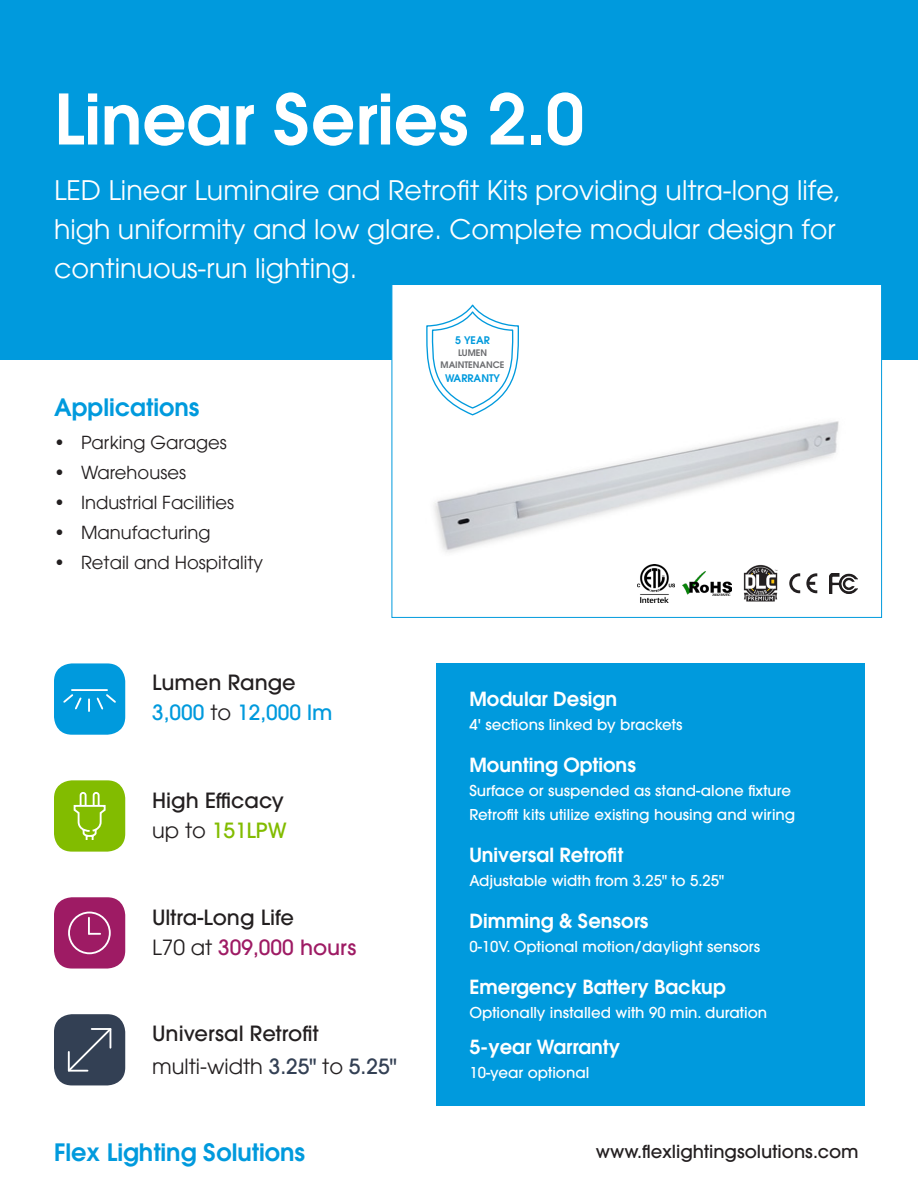
<style>
.page{position:relative;width:918px;height:1188px;background:#fff}
.page>*{position:absolute;margin:0;border:0;box-sizing:border-box;transform-origin:0 0}
.t1{font:600 69px "ITC Avant Garde Pro";color:#fff}
.t2{font:27px/39px "ITC Avant Garde Pro";color:#fff}
.t3{font:600 24px "ITC Avant Garde Pro";color:#009add}
.t4{font:500 21px/30px "ITC Avant Garde Pro";color:#231f20}
.t5{font:500 21px "ITC Avant Garde Pro";color:#009add}
.t6{font:500 21px "ITC Avant Garde Pro";color:#82bc00}
.t7{font:600 19.5px "ITC Avant Garde Pro";color:#fff}
.t8{font:18px "ITC Avant Garde Pro";color:#231f20}
.t9{font:500 18px "ITC Avant Garde Pro";color:#231f20}
.t10{font:500 15px/24px "ITC Avant Garde Pro";color:#fff}
.t11{font:600 10.5px "ITC Avant Garde Pro";color:#009add}
.t12{font:600 9px "ITC Avant Garde Pro";color:#6c6d70}
.s1{font-weight:400;color:#231f20}
.s2{font-weight:400}
.s3{color:#9e1b64}
.s4{color:#334054}
</style>
<div class="page">
<div style="left:0;top:0;width:918px;height:360px;background:#009add"></div>
<div style="left:391px;top:284px;width:491px;height:334px;background:#fff;border:1px solid #009add"></div>
<img style="left:433px;top:421px;width:406px;height:144px">
<div style="left:436px;top:663px;width:429px;height:443px;background:#009add"></div>
<div style="left:54px;top:897px;width:71px;height:72px;background:#9e1b64;border-radius:18px"></div>
<div style="left:68px;top:912px;width:43px;height:42px;border:2px solid #fff;border-radius:50%"></div>
<svg style="left:88px;top:918px;width:12px;height:17px"></svg>
<div style="left:54px;top:1014px;width:71px;height:71px;background:#334054;border-radius:18px"></div>
<div style="left:54px;top:780px;width:71px;height:72px;background:#82bc00;border-radius:18px"></div>
<svg style="left:73px;top:792px;width:33px;height:48px"></svg>
<div style="left:54px;top:663px;width:71px;height:72px;background:#009add;border-radius:18px"></div>
<svg style="left:63px;top:689px;width:53px;height:23px"></svg>
<svg style="left:67px;top:1028px;width:45px;height:44px"></svg>
<img style="left:829px;top:573px;width:28px;height:20px">
<svg style="left:789px;top:573px;width:11px;height:20px"></svg>
<svg style="left:806px;top:573px;width:11px;height:20px"></svg>
<img style="left:744px;top:565px;width:33px;height:37px">
<img style="left:682px;top:571px;width:50px;height:24px">
<img style="left:638px;top:564px;width:36px;height:39px">
<svg style="left:426px;top:304px;width:93px;height:112px"></svg>
<p class="t1" style="left:54px;top:74px;width:532px">Linear Series 2.0</p>
<p class="t2" style="left:54px;top:170px;width:789px">LED Linear Luminaire and Retrofit Kits providing ultra-long life, high uniformity and low glare. Complete modular design for continuous-run lighting.</p>
<p class="t3" style="left:54px;top:392px;width:147px">Applications</p>
<p class="t8" style="left:54px;top:432px;width:174px">• Parking Garages</p>
<p class="t8" style="left:54px;top:462px;width:134px">• Warehouses</p>
<p class="t8" style="left:54px;top:492px;width:182px">• Industrial Facilities</p>
<p class="t8" style="left:54px;top:522px;width:158px">• Manufacturing</p>
<p class="t8" style="left:54px;top:552px;width:211px">• Retail and Hospitality</p>
<p class="t4" style="left:152px;top:667px;width:145px">Lumen Range</p>
<p class="t5" style="left:152px;top:699px;width:182px">3,000 <span class="s1">to</span> 12,000 lm</p>
<p class="t4" style="left:152px;top:785px;width:133px">High Efficacy</p>
<p class="t6" style="left:152px;top:817px;width:136px"><span class="s1">up to</span> 151LPW</p>
<p class="t4" style="left:152px;top:902px;width:206px">Ultra-Long Life<br><span class="s2">L70 at</span> <span class="s3">309,000 hours</span></p>
<p class="t4" style="left:152px;top:1017px;width:246px;line-height:33px">Universal Retrofit <span class="s2">multi-width</span> <span class="s4">3.25"</span> <span class="s2">to</span> <span class="s4">5.25"</span></p>
<p class="t3" style="left:54px;top:1136px;width:253px">Flex Lighting Solutions</p>
<p class="t11" style="left:455px;top:333px;width:36px">5 YEAR</p>
<p class="t12" style="left:458px;top:347px;width:31px">LUMEN</p>
<p class="t12" style="left:441px;top:359px;width:66px">MAINTENANCE</p>
<p class="t11" style="left:445px;top:372px;width:56px">WARRANTY</p>
<p class="t7" style="left:469px;top:686px;width:149px">Modular Design</p>
<p class="t10" style="left:469px;top:712px;width:215px">4' sections linked by brackets</p>
<p class="t7" style="left:469px;top:752px;width:168px">Mounting Options</p>
<p class="t10" style="left:469px;top:778px;width:328px">Surface or suspended as stand-alone fixture<br>Retrofit kits utilize existing housing and wiring</p>
<p class="t7" style="left:469px;top:842px;width:155px">Universal Retrofit</p>
<p class="t10" style="left:469px;top:868px;width:256px">Adjustable width from 3.25" to 5.25"</p>
<p class="t7" style="left:469px;top:908px;width:181px">Dimming &amp; Sensors</p>
<p class="t10" style="left:469px;top:934px;width:292px">0-10V. Optional motion/daylight sensors</p>
<p class="t7" style="left:469px;top:974px;width:258px">Emergency Battery Backup</p>
<p class="t10" style="left:469px;top:1000px;width:299px">Optionally installed with 90 min. duration</p>
<p class="t7" style="left:469px;top:1034px;width:152px">5-year Warranty</p>
<p class="t10" style="left:469px;top:1060px;width:122px">10-year optional</p>
<p class="t9" style="left:596px;top:1140px;width:264px">www.flexlightingsolutions.com</p>
</div>
